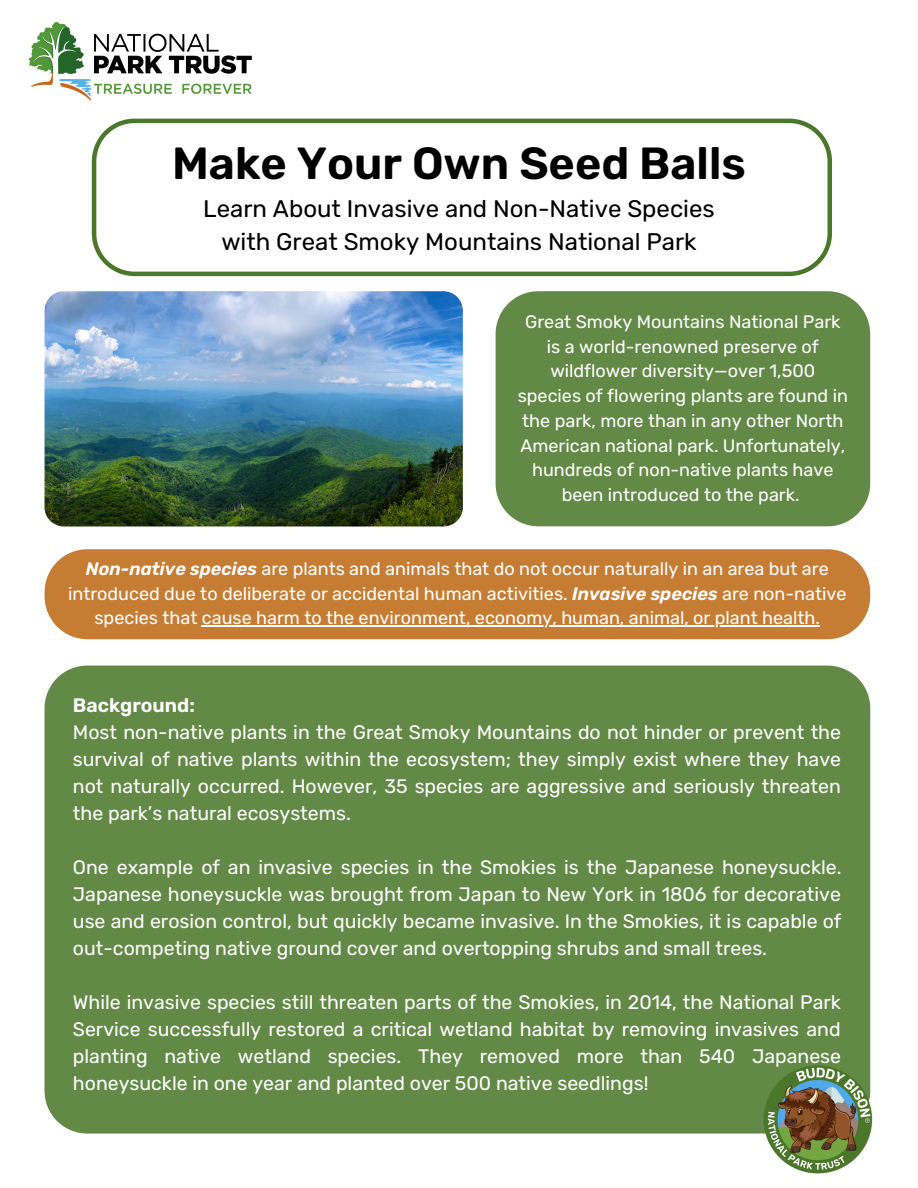
<style>
.page{position:relative;width:918px;height:1188px;background:#fff}
.page>*{position:absolute;margin:0;border:0;box-sizing:border-box;transform-origin:0 0}
.t1{font:600 45px "Rubik";color:#000}
.t2{font:24px/32.7px "Rubik";color:#000;text-align:center}
.t3{font:19.5px/27px "Rubik";color:#fff;text-align:justify}
.t4{font:600 19.5px "Rubik";color:#fff}
.t5{font:18px/24.8px "Rubik";color:#fff;text-align:center}
.s1{font-weight:600;font-style:italic}
</style>
<div class="page">
<div style="left:45px;top:666px;width:825px;height:468px;background:#628945"></div>
<img style="left:726px;top:1050px;width:147px;height:124px">
<div style="left:496px;top:291px;width:374px;height:235px;background:#628945"></div>
<img style="left:45px;top:291px;width:418px;height:236px;border-radius:19px">
<img style="left:28px;top:22px;width:230px;height:97px">
<svg style="left:92px;top:119px;width:740px;height:157px"></svg>
<div style="left:45px;top:549px;width:825px;height:90px;background:#c67d33"></div>
<hr style="left:202px;top:626px;width:618px;height:1px;background:#fff">
<h1 class="t1" style="left:172px;top:136px;width:575px">Make Your Own Seed Balls</h1>
<p class="t2" style="left:203px;top:193px;width:513px">Learn About Invasive and Non-Native Species with Great Smoky Mountains National Park</p>
<p class="t5" style="left:518px;top:309px;width:332px">Great Smoky Mountains National Park is a world-renowned preserve of wildflower diversity—over 1,500 species of flowering plants are found in the park, more than in any other North American national park. Unfortunately, hundreds of non-native plants have been introduced to the park.</p>
<p class="t5" style="left:68px;top:556px;width:780px"><span class="s1">Non-native species</span> are plants and animals that do not occur naturally in an area but are introduced due to deliberate or accidental human activities. <span class="s1">Invasive species</span> are non-native species that cause harm to the environment, economy, human, animal, or plant health.</p>
<p class="t4" style="left:73px;top:694px;width:123px">Background:</p>
<p class="t3" style="left:73px;top:719px;width:770px">Most non-native plants in the Great Smoky Mountains do not hinder or prevent the survival of native plants within the ecosystem; they simply exist where they have not naturally occurred. However, 35 species are aggressive and seriously threaten the park’s natural ecosystems.</p>
<p class="t3" style="left:73px;top:854px;width:770px">One example of an invasive species in the Smokies is the Japanese honeysuckle.<br>Japanese honeysuckle was brought from Japan to New York in 1806 for decorative use and erosion control, but quickly became invasive. In the Smokies, it is capable of out-competing native ground cover and overtopping shrubs and small trees.</p>
<p class="t3" style="left:73px;top:989px;width:770px">While invasive species still threaten parts of the Smokies, in 2014, the National Park Service successfully restored a critical wetland habitat by removing invasives and planting native wetland species. They removed more than 540 Japanese honeysuckle in one year and planted over 500 native seedlings!</p>
</div>
